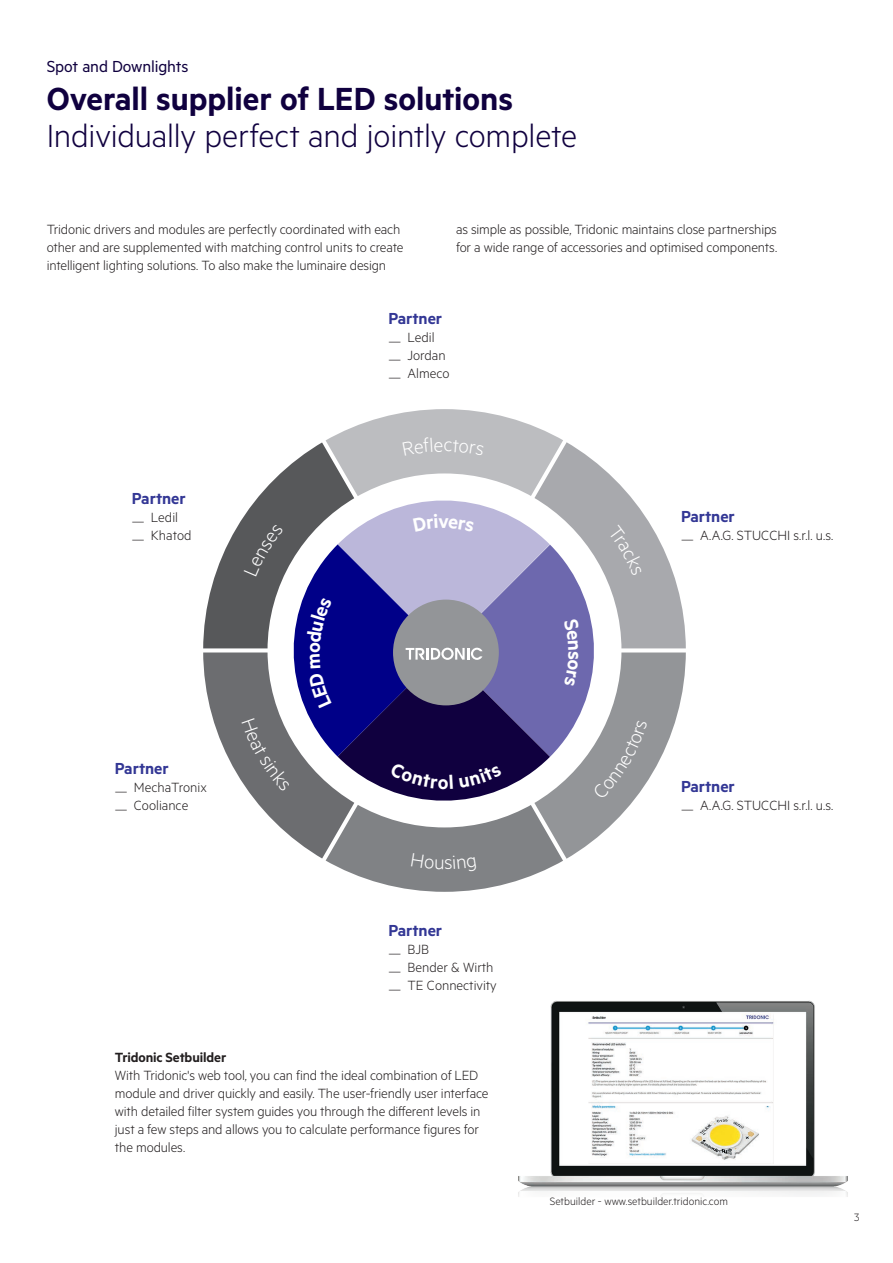
<style>
.page{position:relative;width:893px;height:1263px;background:#fff}
.page>*{position:absolute;margin:0;border:0;box-sizing:border-box;transform-origin:0 0}
.t1{font:300 36px "Metric";letter-spacing:-.005em;color:#10003f}
.t2{font:600 36px "Metric";color:#10003f}
.t3{font:600 18px "Metric";color:#333795}
.t4{font:18px "Metric";letter-spacing:-.01em;color:#10003f}
.t5{font:300 15px/18px "Metric";letter-spacing:-.01em;color:#231f20}
.t6{font:600 15px "Metric";letter-spacing:-.005em;color:#231f20}
.t7{font:300 12px "Metric";color:#231f20}
</style>
<div class="page">
<img style="left:518px;top:1000px;width:330px;height:197px">
<svg style="left:203px;top:409px;width:483px;height:483px"></svg>
<p class="t4" style="left:47px;top:56px;width:143px">Spot and Downlights</p>
<h1 class="t2" style="left:47px;top:77px;width:468px">Overall supplier of LED solutions</h1>
<h1 class="t1" style="left:47px;top:115px;width:532px">Individually perfect and jointly complete</h1>
<p class="t5" style="left:47px;top:220px;width:358px">Tridonic drivers and modules are perfectly coordinated with each other and are supplemented with matching control units to create intelligent lighting solutions. To also make the luminaire design</p>
<p class="t5" style="left:456px;top:220px;width:323px">as simple as possible, Tridonic maintains close partnerships for a wide range of accessories and optimised components.</p>
<p class="t3" style="left:132px;top:488px;width:55px">Partner</p>
<p class="t5" style="left:132px;top:508px;width:48px">— Ledil</p>
<p class="t5" style="left:132px;top:526px;width:61px">— Khatod</p>
<p class="t3" style="left:388px;top:308px;width:55px">Partner</p>
<p class="t5" style="left:388px;top:328px;width:48px">— Ledil</p>
<p class="t5" style="left:388px;top:346px;width:59px">— Jordan</p>
<p class="t5" style="left:388px;top:364px;width:63px">— Almeco</p>
<p class="t3" style="left:681px;top:506px;width:55px">Partner</p>
<p class="t5" style="left:681px;top:526px;width:154px">— A.A.G. STUCCHI s.r.l. u.s.</p>
<p class="t3" style="left:115px;top:758px;width:55px">Partner</p>
<p class="t5" style="left:115px;top:778px;width:93px">— MechaTronix</p>
<p class="t5" style="left:115px;top:796px;width:75px">— Cooliance</p>
<p class="t3" style="left:388px;top:920px;width:55px">Partner</p>
<p class="t5" style="left:388px;top:940px;width:42px">— BJB</p>
<p class="t5" style="left:388px;top:958px;width:107px">— Bender &amp; Wirth</p>
<p class="t5" style="left:388px;top:976px;width:110px">— TE Connectivity</p>
<p class="t6" style="left:115px;top:1048px;width:113px">Tridonic Setbuilder</p>
<p class="t5" style="left:115px;top:1066px;width:375px">With Tridonic's web tool, you can find the ideal combination of LED module and driver quickly and easily. The user-friendly user interface with detailed filter system guides you through the different levels in just a few steps and allows you to calculate performance figures for the modules.</p>
<p class="t3" style="left:681px;top:776px;width:55px">Partner</p>
<p class="t5" style="left:681px;top:796px;width:154px">— A.A.G. STUCCHI s.r.l. u.s.</p>
<p class="t7" style="left:550px;top:1194px;width:180px">Setbuilder - www.setbuilder.tridonic.com</p>
<p class="t7" style="left:854px;top:1210px;width:8px">3</p>
</div>
